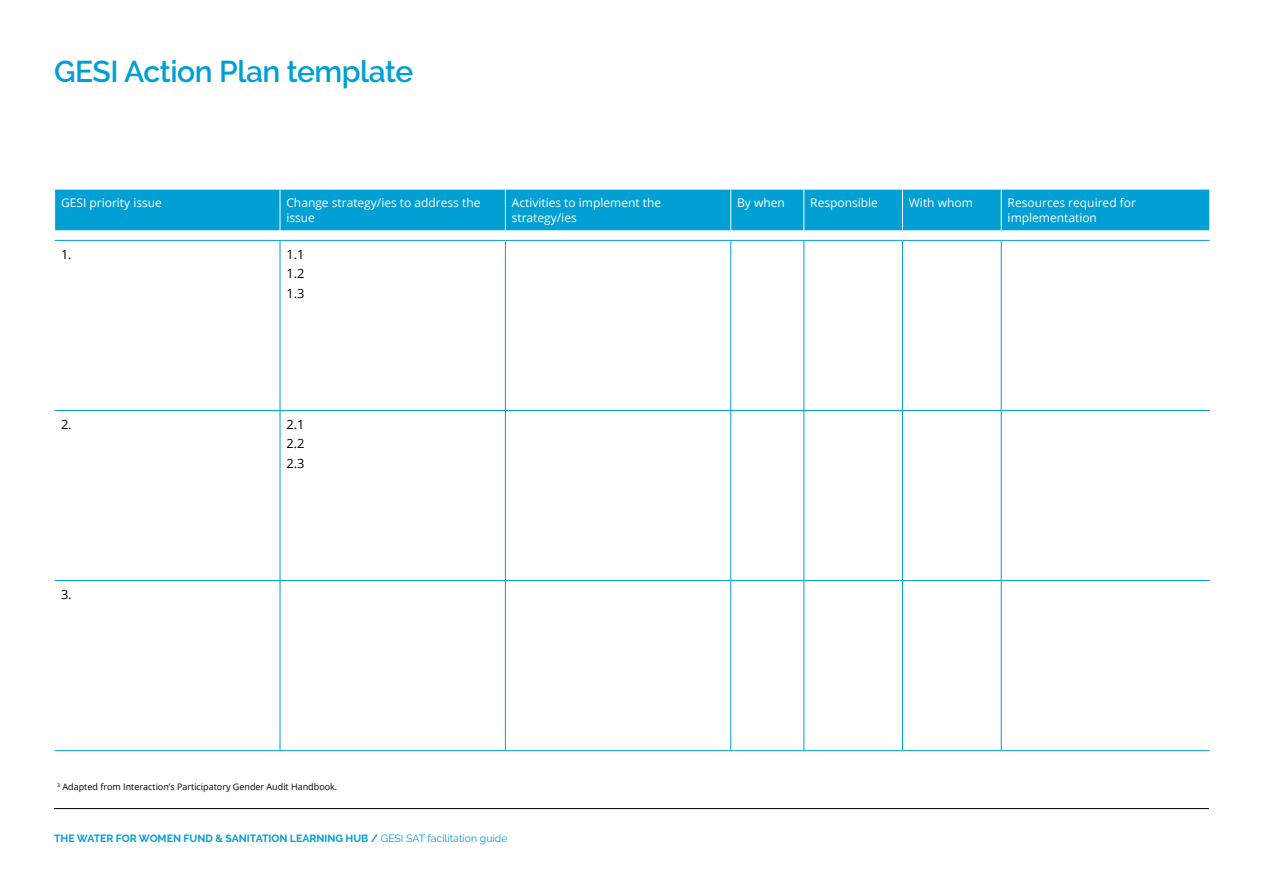
<style>
.page{position:relative;width:1263px;height:893px;background:#fff}
.page>*{position:absolute;margin:0;border:0;box-sizing:border-box;transform-origin:0 0}
.t1{font:600 30px "Raleway";letter-spacing:-.015em;color:#009fd4}
.t2{font:12.75px/19.5px "Open Sans";color:#000;text-align:justify}
.t3{font:12px/14.4px "Open Sans";color:#fff}
.t4{font:700 10.5px "Raleway";color:#009fd4}
.t5{font:9px "Open Sans";color:#000}
.s1{font-weight:400}
</style>
<div class="page">
<hr style="left:54px;top:808px;width:1155px;height:1px;background:#000">
<div style="left:55px;top:190px;width:1154px;height:40px;background:#009fd4"></div>
<hr style="left:55px;top:240px;width:225px;height:1px;background:#009fd4">
<hr style="left:280px;top:240px;width:225px;height:1px;background:#009fd4">
<hr style="left:505px;top:240px;width:226px;height:1px;background:#009fd4">
<hr style="left:731px;top:240px;width:73px;height:1px;background:#009fd4">
<hr style="left:804px;top:240px;width:98px;height:1px;background:#009fd4">
<hr style="left:902px;top:240px;width:99px;height:1px;background:#009fd4">
<hr style="left:1001px;top:240px;width:209px;height:1px;background:#009fd4">
<hr style="left:55px;top:410px;width:225px;height:1px;background:#009fd4">
<hr style="left:280px;top:410px;width:225px;height:1px;background:#009fd4">
<hr style="left:505px;top:410px;width:226px;height:1px;background:#009fd4">
<hr style="left:731px;top:410px;width:73px;height:1px;background:#009fd4">
<hr style="left:804px;top:410px;width:98px;height:1px;background:#009fd4">
<hr style="left:902px;top:410px;width:99px;height:1px;background:#009fd4">
<hr style="left:1001px;top:410px;width:209px;height:1px;background:#009fd4">
<hr style="left:55px;top:580px;width:225px;height:1px;background:#009fd4">
<hr style="left:280px;top:580px;width:225px;height:1px;background:#009fd4">
<hr style="left:505px;top:580px;width:226px;height:1px;background:#009fd4">
<hr style="left:731px;top:580px;width:73px;height:1px;background:#009fd4">
<hr style="left:804px;top:580px;width:98px;height:1px;background:#009fd4">
<hr style="left:902px;top:580px;width:99px;height:1px;background:#009fd4">
<hr style="left:1001px;top:580px;width:209px;height:1px;background:#009fd4">
<hr style="left:55px;top:750px;width:225px;height:1px;background:#009fd4">
<hr style="left:280px;top:750px;width:225px;height:1px;background:#009fd4">
<hr style="left:505px;top:750px;width:226px;height:1px;background:#009fd4">
<hr style="left:731px;top:750px;width:73px;height:1px;background:#009fd4">
<hr style="left:804px;top:750px;width:98px;height:1px;background:#009fd4">
<hr style="left:902px;top:750px;width:99px;height:1px;background:#009fd4">
<hr style="left:1001px;top:750px;width:209px;height:1px;background:#009fd4">
<hr style="left:280px;top:241px;width:1px;height:169px;background:#009fd4">
<hr style="left:505px;top:241px;width:1px;height:169px;background:#009fd4">
<hr style="left:730px;top:241px;width:1px;height:169px;background:#009fd4">
<hr style="left:280px;top:411px;width:1px;height:169px;background:#009fd4">
<hr style="left:505px;top:411px;width:1px;height:169px;background:#009fd4">
<hr style="left:730px;top:411px;width:1px;height:169px;background:#009fd4">
<hr style="left:280px;top:581px;width:1px;height:169px;background:#009fd4">
<hr style="left:505px;top:581px;width:1px;height:169px;background:#009fd4">
<hr style="left:730px;top:581px;width:1px;height:169px;background:#009fd4">
<hr style="left:280px;top:190px;width:1px;height:40px;background:#fff">
<hr style="left:505px;top:190px;width:1px;height:40px;background:#fff">
<hr style="left:730px;top:190px;width:1px;height:40px;background:#fff">
<hr style="left:803px;top:190px;width:1px;height:40px;background:#fff">
<hr style="left:902px;top:190px;width:1px;height:40px;background:#fff">
<hr style="left:1001px;top:190px;width:1px;height:40px;background:#fff">
<hr style="left:803px;top:241px;width:1px;height:169px;background:#009fd4">
<hr style="left:902px;top:241px;width:1px;height:169px;background:#009fd4">
<hr style="left:1001px;top:241px;width:1px;height:169px;background:#009fd4">
<hr style="left:803px;top:411px;width:1px;height:169px;background:#009fd4">
<hr style="left:902px;top:411px;width:1px;height:169px;background:#009fd4">
<hr style="left:1001px;top:411px;width:1px;height:169px;background:#009fd4">
<hr style="left:803px;top:581px;width:1px;height:169px;background:#009fd4">
<hr style="left:902px;top:581px;width:1px;height:169px;background:#009fd4">
<hr style="left:1001px;top:581px;width:1px;height:169px;background:#009fd4">
<h1 class="t1" style="left:54px;top:54px;width:361px">GESI Action Plan template</h1>
<p class="t3" style="left:61px;top:195px;width:102px">GESI priority issue</p>
<p class="t3" style="left:286px;top:195px;width:196px">Change strategy/ies to address the issue</p>
<p class="t3" style="left:512px;top:195px;width:151px">Activities to implement the strategy/ies</p>
<p class="t3" style="left:737px;top:195px;width:49px">By when</p>
<p class="t3" style="left:810px;top:195px;width:69px">Responsible</p>
<p class="t3" style="left:909px;top:195px;width:65px">With whom</p>
<p class="t3" style="left:1008px;top:195px;width:130px">Resources required for implementation</p>
<p class="t2" style="left:61px;top:244px;width:12px">1.</p>
<p class="t2" style="left:286px;top:244px;width:19px">1.1<br>1.2<br>1.3</p>
<p class="t2" style="left:61px;top:414px;width:12px">2.</p>
<p class="t2" style="left:286px;top:414px;width:19px">2.1<br>2.2<br>2.3</p>
<p class="t2" style="left:61px;top:584px;width:12px">3.</p>
<p class="t5" style="left:57px;top:781px;width:282px"><sup>3</sup> Adapted from Interaction’s Participatory Gender Audit Handbook.</p>
<p class="t4" style="left:54px;top:832px;width:455px">THE WATER FOR WOMEN FUND &amp; SANITATION LEARNING HUB / <span class="s1">GESI SAT facilitation guide</span></p>
</div>
